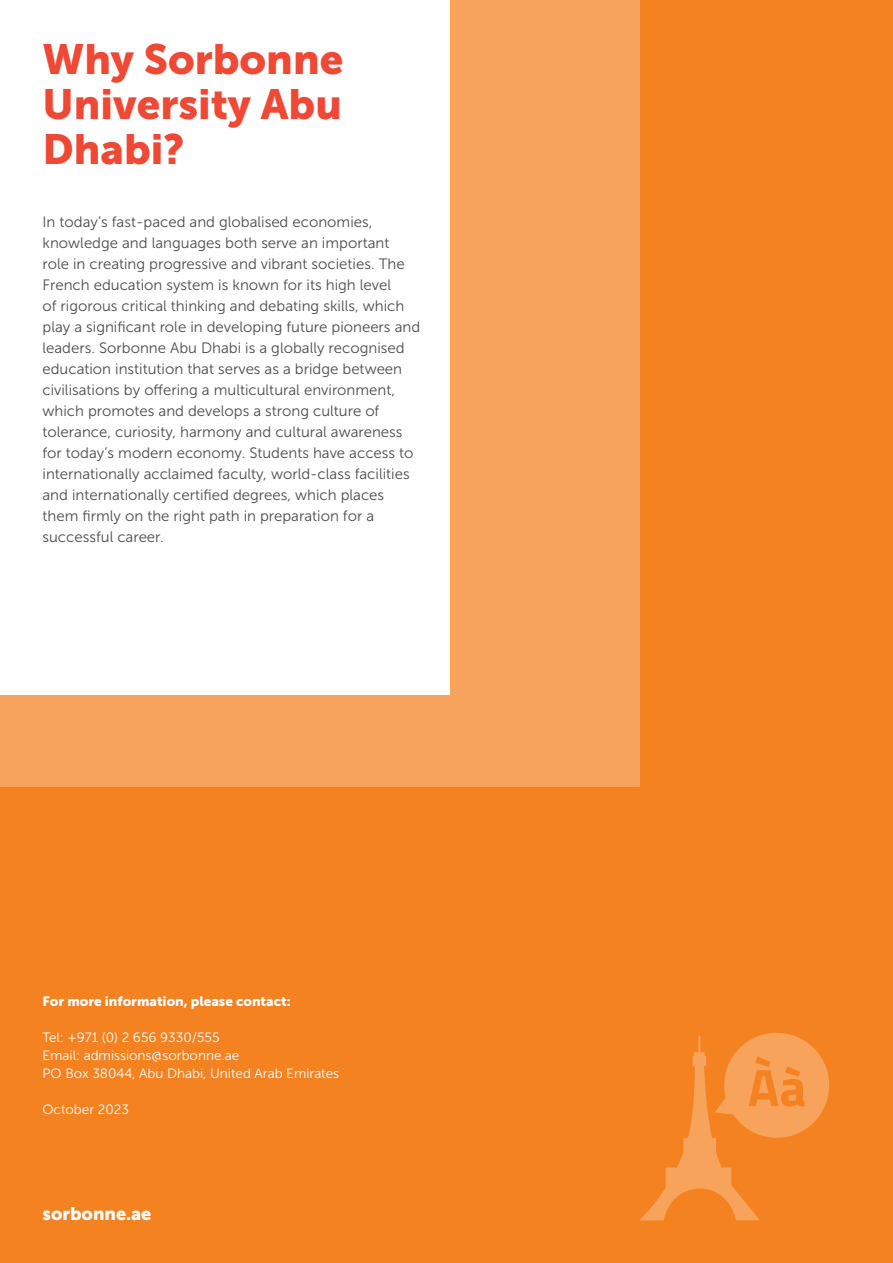
<style>
.page{position:relative;width:893px;height:1263px;background:#f58220}
.page>*{position:absolute;margin:0;border:0;box-sizing:border-box;transform-origin:0 0}
.t1{font:42px/45px "Museo Sans 900";color:#ef4835}
.t2{font:18px "Museo Sans 900";color:#fff}
.t3{font:15px/21px "Museo Sans 300";color:#4b4c4d}
.t4{font:13.5px "Museo Sans 300";color:#fff}
.t5{font:13.5px "Museo Sans 900";color:#fff}
</style>
<div class="page">
<div style="left:0;top:0;width:639px;height:787px;background:#f8a35c"></div>
<div style="left:0;top:0;width:449px;height:695px;background:#fff"></div>
<svg style="left:640px;top:1032px;width:190px;height:188px"></svg>
<p class="t1" style="left:43px;top:37px;width:302px">Why Sorbonne</p>
<p class="t1" style="left:43px;top:82px;width:301px">University Abu<br>Dhabi?</p>
<p class="t3" style="left:43px;top:211px;width:379px">In today’s fast-paced and globalised economies, knowledge and languages both serve an important<br>role in creating progressive and vibrant societies. The French education system is known for its high level<br>of rigorous critical thinking and debating skills, which play a significant role in developing future pioneers and leaders. Sorbonne Abu Dhabi is a globally recognised education institution that serves as a bridge between civilisations by offering a multicultural environment, which promotes and develops a strong culture of tolerance, curiosity, harmony and cultural awareness for today’s modern economy. Students have access to internationally acclaimed faculty, world-class facilities and internationally certified degrees, which places them firmly on the right path in preparation for a successful career.</p>
<p class="t5" style="left:43px;top:994px;width:250px">For more information, please contact:</p>
<p class="t4" style="left:43px;top:1030px;width:179px">Tel: +971 (0) 2 656 9330/555</p>
<p class="t4" style="left:43px;top:1048px;width:198px">Email: admissions@sorbonne.ae</p>
<p class="t4" style="left:43px;top:1066px;width:298px">PO Box 38044, Abu Dhabi, United Arab Emirates</p>
<p class="t4" style="left:43px;top:1102px;width:88px">October 2023</p>
<p class="t2" style="left:43px;top:1204px;width:110px">sorbonne.ae</p>
</div>
